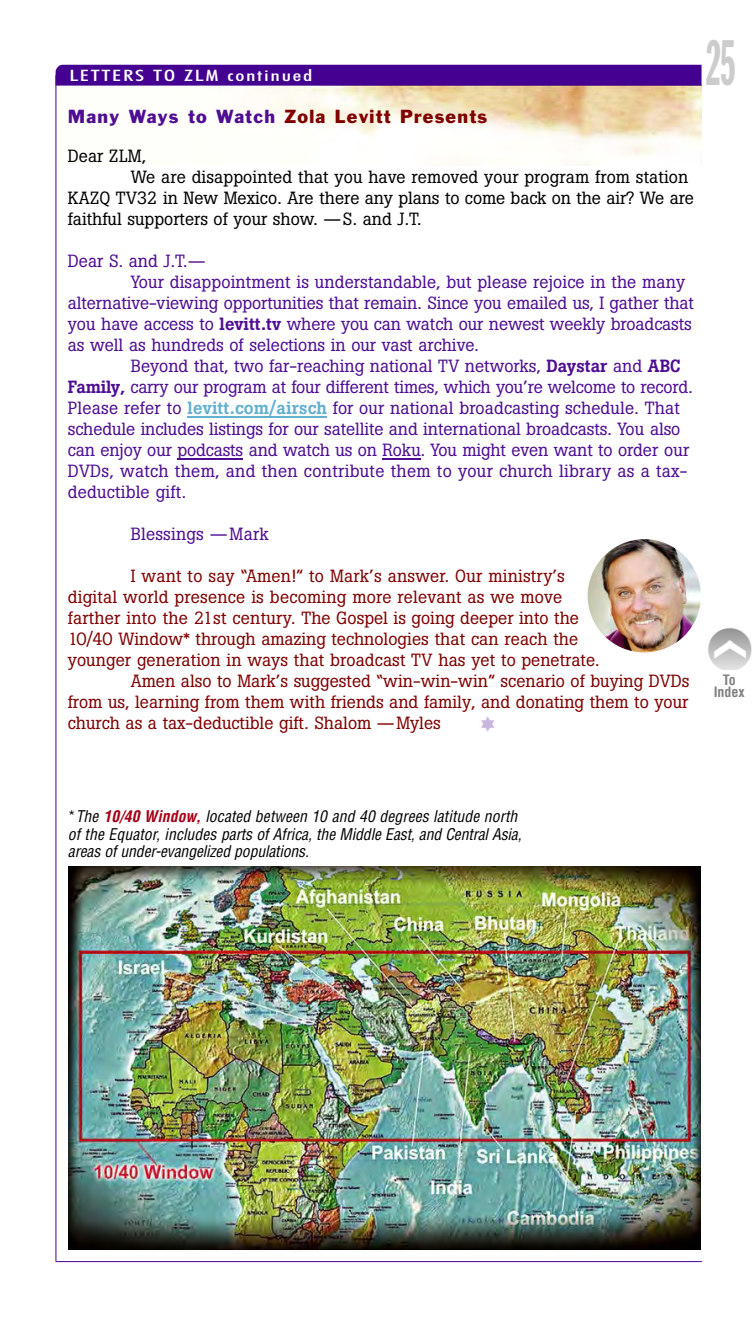
<style>
.page{position:relative;width:756px;height:1323px;background:#fff}
.page>*{position:absolute;margin:0;border:0;box-sizing:border-box;transform-origin:0 0}
.t1{font:63px "Franklin Gothic Extra Cond";color:#ccc;scale:.65 1}
.t2{font:17.5px "Boton";color:#4e0d93}
.t3{font:17.5px "Boton";color:#800000}
.t4{font:17.5px "Boton";color:#000}
.t5{font:17.5px "Boton";letter-spacing:.02em;color:#4e0d93}
.t6{font:17.5px "Franklin Gothic";letter-spacing:.07em;color:#800000}
.t7{font:italic condensed 15.75px/17.5px "Helvetica";letter-spacing:-.005em;color:#000}
.t8{font:15.75px "Futuri Condensed SW";letter-spacing:.075em;color:#fff;scale:1.5 1}
.t9{font:700 condensed 14px/12.2px "Helvetica";color:#808080;text-align:center}
.s1{color:#4e0d93}
.s2{font-weight:500}
.s3{font-weight:500;color:#63b0cf}
.s4{font-style:normal}
.s5{font-weight:700;color:#a50018}
</style>
<div class="page">
<img style="left:68px;top:866px;width:633px;height:384px">
<img style="left:55px;top:86px;width:647px;height:79px">
<div style="left:56px;top:65px;width:646px;height:21px;background:#440091"></div>
<hr style="left:56px;top:1261px;width:646px;height:1px;background:#440091">
<hr style="left:56px;top:75px;width:1px;height:1187px;background:#440091">
<img style="left:708px;top:627px;width:44px;height:43px">
<img style="left:481px;top:716px;width:14px;height:16px">
<hr style="left:188px;top:416px;width:139px;height:2px;background:#63b0cf">
<hr style="left:177px;top:458px;width:66px;height:2px;background:#4e0d93">
<hr style="left:383px;top:458px;width:38px;height:2px;background:#4e0d93">
<img style="left:588px;top:539px;width:113px;height:113px">
<p class="t8" style="left:69px;top:66px;width:164px">LETTERS TO ZLM continued</p>
<p class="t6" style="left:68px;top:105px;width:421px"><span class="s1">Many Ways to Watch</span> Zola Levitt Presents</p>
<p class="t4" style="left:68px;top:146px;width:80px">Dear ZLM,</p>
<p class="t4" style="left:131px;top:167px;width:559px">We are disappointed that you have removed your program from station</p>
<p class="t4" style="left:68px;top:188px;width:628px">KAZQ TV32 in New Mexico. Are there any plans to come back on the air? We are</p>
<p class="t4" style="left:68px;top:209px;width:355px">faithful supporters of your show. —S. and J.T.</p>
<p class="t2" style="left:68px;top:251px;width:139px">Dear S. and J.T.—</p>
<p class="t2" style="left:131px;top:272px;width:556px">Your disappointment is understandable, but please rejoice in the many</p>
<p class="t2" style="left:68px;top:293px;width:628px">alternative-viewing opportunities that remain. Since you emailed us, I gather that</p>
<p class="t2" style="left:68px;top:314px;width:626px">you have access to <span class="s2">levitt.tv</span> where you can watch our newest weekly broadcasts</p>
<p class="t2" style="left:68px;top:335px;width:413px">as well as hundreds of selections in our vast archive.</p>
<p class="t2" style="left:131px;top:356px;width:551px">Beyond that, two far-reaching national TV networks, <span class="s2">Daystar</span> and <span class="s2">ABC</span></p>
<p class="t2" style="left:68px;top:377px;width:626px"><span class="s2">Family,</span> carry our program at four different times, which you’re welcome to record.</p>
<p class="t2" style="left:68px;top:398px;width:614px">Please refer to <span class="s3">levitt.com/airsch</span> for our national broadcasting schedule. That</p>
<p class="t2" style="left:68px;top:419px;width:614px">schedule includes listings for our satellite and international broadcasts. You also</p>
<p class="t2" style="left:68px;top:440px;width:623px">can enjoy our podcasts and watch us on Roku. You might even want to order our</p>
<p class="t5" style="left:68px;top:461px;width:621px">DVDs, watch them, and then contribute them to your church library as a tax-</p>
<p class="t2" style="left:68px;top:482px;width:120px">deductible gift.</p>
<p class="t2" style="left:131px;top:524px;width:139px">Blessings —Mark</p>
<p class="t3" style="left:131px;top:566px;width:436px">I want to say “Amen!” to Mark’s answer. Our ministry’s</p>
<p class="t3" style="left:68px;top:587px;width:496px">digital world presence is becoming more relevant as we move</p>
<p class="t3" style="left:68px;top:608px;width:513px">farther into the 21st century. The Gospel is going deeper into the</p>
<p class="t3" style="left:68px;top:629px;width:512px">10/40 Window* through amazing technologies that can reach the</p>
<p class="t3" style="left:68px;top:650px;width:533px">younger generation in ways that broadcast TV has yet to penetrate.</p>
<p class="t3" style="left:131px;top:671px;width:560px">Amen also to Mark’s suggested “win-win-win” scenario of buying DVDs</p>
<p class="t3" style="left:68px;top:692px;width:622px">from us, learning from them with friends and family, and donating them to your</p>
<p class="t3" style="left:68px;top:713px;width:375px">church as a tax-deductible gift. Shalom —Myles</p>
<h1 class="t1" style="left:706px;top:30px;width:46px">25</h1>
<p class="t9" style="left:714px;top:673px;width:33px">To<br>Index</p>
<p class="t7" style="left:68px;top:807px;width:455px"><span class="s4">*</span>The <span class="s5">10/40 Window,</span> located between 10 and 40 degrees latitude north of the Equator, includes parts of Africa, the Middle East, and Central Asia, areas of under-evangelized populations.</p>
</div>
